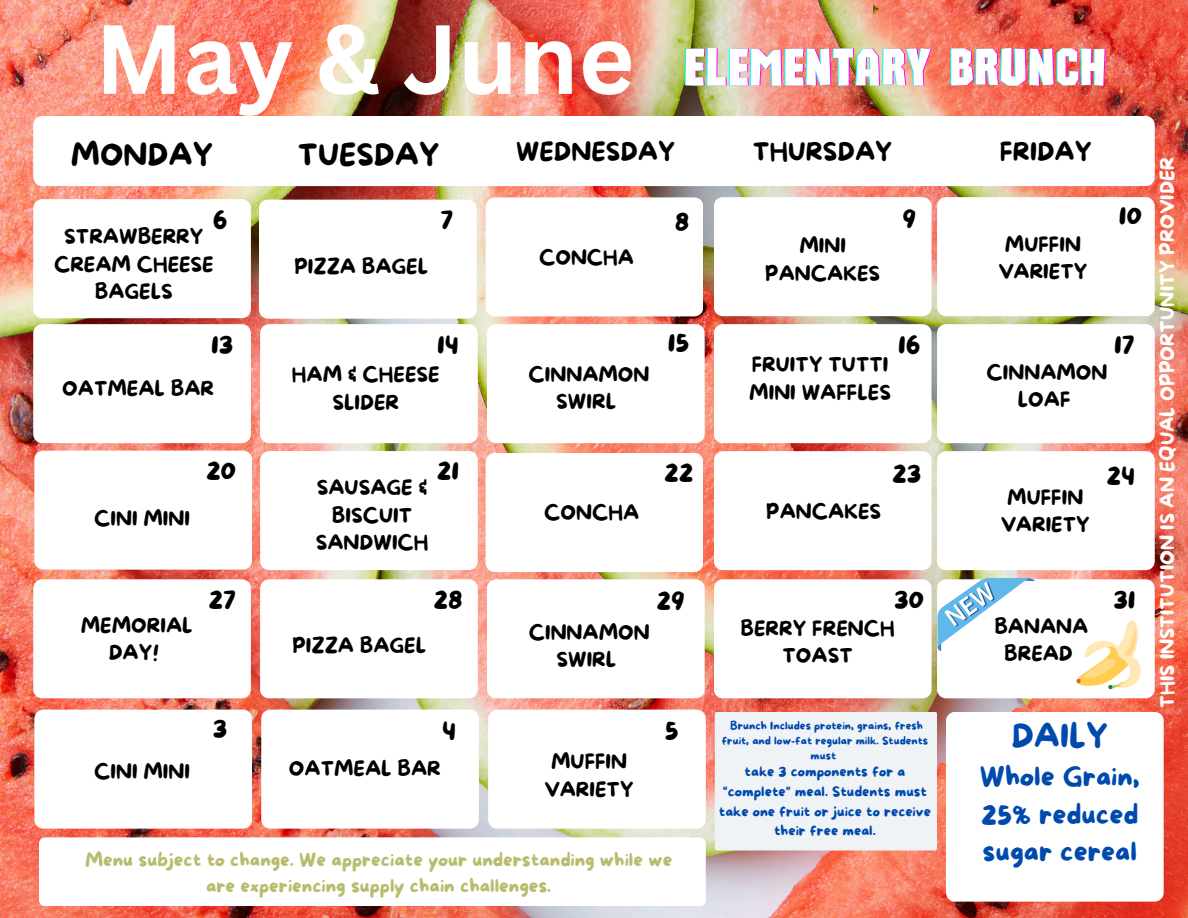
<style>
.page{position:relative;width:1188px;height:918px;background:#fff}
.page>*{position:absolute;margin:0;border:0;box-sizing:border-box;transform-origin:0 0}
.t1{font:700 96px "Canva Sans";color:#fff}
.t2{font:50.55px "Rockstone";color:#0ff}
.t3{font:32.55px "More Sugar";color:#004aad}
.t4{font:30.15px "More Sugar";color:#000}
.t5{font:27.3px/37.2px "More Sugar";color:#004aad;text-align:justify}
.t6{font:25.2px "More Sugar";color:#000}
.t7{font:20.1px/27.3px "More Sugar";color:#000;text-align:center}
.t8{font:19.2px "More Sugar";color:#fff}
.t9{font:18.75px/25.8px "More Sugar";color:#b8bc6d;text-align:center}
.t10{font:14.1px/19.5px "More Sugar";color:#004aad;text-align:center}
.t11{font:11.1px/14.9px "More Sugar";color:#004aad;text-align:center}
</style>
<div class="page">
<img style="left:0;top:0;width:1188px;height:918px">
<div style="left:715px;top:712px;width:222px;height:139px;background:#f0f3f6;border-radius:3px"></div>
<div style="left:33px;top:324px;width:218px;height:119px;background:#fff;border-radius:9px"></div>
<div style="left:260px;top:324px;width:218px;height:119px;background:#fff;border-radius:9px"></div>
<div style="left:487px;top:324px;width:218px;height:119px;background:#fff;border-radius:9px"></div>
<div style="left:486px;top:197px;width:217px;height:119px;background:#fff;border-radius:9px"></div>
<div style="left:714px;top:197px;width:218px;height:119px;background:#fff;border-radius:9px"></div>
<div style="left:937px;top:197px;width:218px;height:119px;background:#fff;border-radius:9px"></div>
<div style="left:714px;top:324px;width:218px;height:119px;background:#fff;border-radius:9px"></div>
<div style="left:937px;top:324px;width:218px;height:119px;background:#fff;border-radius:9px"></div>
<div style="left:714px;top:451px;width:218px;height:119px;background:#fff;border-radius:9px"></div>
<div style="left:937px;top:451px;width:218px;height:119px;background:#fff;border-radius:9px"></div>
<div style="left:39px;top:837px;width:667px;height:69px;background:#fff;border-radius:6px"></div>
<div style="left:33px;top:116px;width:1122px;height:70px;background:#fff;border-radius:9px"></div>
<div style="left:34px;top:451px;width:218px;height:119px;background:#fff;border-radius:9px"></div>
<div style="left:486px;top:453px;width:217px;height:119px;background:#fff;border-radius:9px"></div>
<div style="left:260px;top:451px;width:218px;height:119px;background:#fff;border-radius:9px"></div>
<div style="left:714px;top:579px;width:218px;height:119px;background:#fff;border-radius:9px"></div>
<div style="left:33px;top:579px;width:218px;height:119px;background:#fff;border-radius:9px"></div>
<div style="left:260px;top:579px;width:218px;height:119px;background:#fff;border-radius:9px"></div>
<div style="left:487px;top:579px;width:218px;height:119px;background:#fff;border-radius:9px"></div>
<div style="left:937px;top:579px;width:218px;height:119px;background:#fff;border-radius:9px"></div>
<div style="left:33px;top:199px;width:218px;height:119px;background:#fff;border-radius:9px"></div>
<div style="left:259px;top:200px;width:218px;height:119px;background:#fff;border-radius:9px"></div>
<div style="left:34px;top:710px;width:218px;height:119px;background:#fff;border-radius:9px"></div>
<div style="left:261px;top:710px;width:218px;height:119px;background:#fff;border-radius:9px"></div>
<div style="left:488px;top:710px;width:218px;height:119px;background:#fff;border-radius:9px"></div>
<div style="left:946px;top:712px;width:218px;height:190px;background:#fff;border-radius:9px"></div>
<svg style="left:937px;top:578px;width:98px;height:73px"></svg>
<svg style="left:1077px;top:620px;width:64px;height:69px"></svg>
<p class="t1" style="left:95px;top:-9px;width:541px">May &amp; June</p>
<h2 class="t2" style="left:683px;top:45px;width:424px">ELEMENTARY BRUNCH</h2>
<h4 class="t4" style="left:71px;top:138px;width:144px">MONDAY</h4>
<h6 class="t4" style="left:298px;top:138px;width:143px">TUESDAY</h6>
<h6 class="t6" style="left:516px;top:138px;width:161px">WEDNESDAY</h6>
<h6 class="t6" style="left:753px;top:138px;width:141px">THURSDAY</h6>
<p class="t6" style="left:213px;top:206px;width:16px">6</p>
<p class="t6" style="left:441px;top:206px;width:14px">7</p>
<p class="t7" style="left:54px;top:224px;width:161px">STRAWBERRY<br>CREAM CHEESE<br>BAGELS</p>
<p class="t7" style="left:294px;top:254px;width:135px">PIZZA BAGEL</p>
<p class="t6" style="left:211px;top:331px;width:24px">13</p>
<p class="t7" style="left:62px;top:376px;width:153px">OATMEAL BAR</p>
<p class="t6" style="left:437px;top:331px;width:23px">14</p>
<p class="t7" style="left:292px;top:362px;width:149px">HAM &amp; CHEESE</p>
<p class="t7" style="left:332px;top:389px;width:68px">SLIDER</p>
<p class="t7" style="left:539px;top:245px;width:97px">CONCHA</p>
<p class="t6" style="left:675px;top:208px;width:16px">8</p>
<p class="t6" style="left:902px;top:204px;width:15px">9</p>
<p class="t7" style="left:765px;top:233px;width:116px">MINI<br>PANCAKES</p>
<p class="t7" style="left:529px;top:362px;width:123px">CINNAMON<br>SWIRL</p>
<p class="t6" style="left:668px;top:329px;width:23px">15</p>
<p class="t7" style="left:752px;top:352px;width:138px">FRUITY TUTTI</p>
<p class="t7" style="left:749px;top:379px;width:143px">MINI WAFFLES</p>
<p class="t6" style="left:898px;top:331px;width:24px">16</p>
<p class="t7" style="left:94px;top:506px;width:97px">CINI MINI</p>
<p class="t6" style="left:206px;top:457px;width:32px">20</p>
<p class="t6" style="left:437px;top:457px;width:24px">21</p>
<p class="t6" style="left:664px;top:459px;width:31px">22</p>
<p class="t7" style="left:317px;top:475px;width:112px">SAUSAGE &amp;</p>
<p class="t7" style="left:332px;top:503px;width:82px">BISCUIT</p>
<p class="t7" style="left:316px;top:530px;width:114px">SANDWICH</p>
<p class="t7" style="left:544px;top:500px;width:97px">CONCHA</p>
<p class="t7" style="left:766px;top:499px;width:116px">PANCAKES</p>
<p class="t6" style="left:892px;top:460px;width:31px">23</p>
<p class="t7" style="left:81px;top:613px;width:113px">MEMORIAL<br>DAY!</p>
<p class="t6" style="left:209px;top:586px;width:29px">27</p>
<p class="t6" style="left:433px;top:586px;width:31px">28</p>
<p class="t6" style="left:657px;top:587px;width:30px">29</p>
<p class="t6" style="left:894px;top:586px;width:32px">30</p>
<p class="t7" style="left:741px;top:616px;width:155px">BERRY FRENCH<br>TOAST</p>
<p class="t7" style="left:529px;top:620px;width:123px">CINNAMON<br>SWIRL</p>
<p class="t7" style="left:292px;top:633px;width:135px">PIZZA BAGEL</p>
<p class="t7" style="left:94px;top:759px;width:97px">CINI MINI</p>
<p class="t6" style="left:213px;top:715px;width:16px">3</p>
<p class="t6" style="left:442px;top:716px;width:15px">4</p>
<p class="t6" style="left:665px;top:717px;width:15px">5</p>
<h5 class="t7" style="left:289px;top:756px;width:153px">OATMEAL BAR</h5>
<p class="t7" style="left:551px;top:749px;width:78px">MUFFIN</p>
<p class="t7" style="left:545px;top:777px;width:91px">VARIETY</p>
<p class="t11" style="left:722px;top:719px;width:208px">Brunch Includes protein, grains, fresh fruit, and low-fat regular milk. Students must</p>
<h4 class="t10" style="left:719px;top:763px;width:214px">take 3 components for a "complete" meal. Students must take one fruit or juice to receive their free meal.</h4>
<p class="t9" style="left:85px;top:848px;width:589px">Menu subject to change. We appreciate your understanding while we are experiencing supply chain challenges.</p>
<p class="t6" style="left:1000px;top:138px;width:94px">FRIDAY</p>
<p class="t7" style="left:1005px;top:231px;width:78px">MUFFIN</p>
<p class="t7" style="left:998px;top:259px;width:91px">VARIETY</p>
<p class="t6" style="left:1119px;top:201px;width:25px">10</p>
<p class="t7" style="left:987px;top:360px;width:123px">CINNAMON<br>LOAF</p>
<p class="t6" style="left:1114px;top:331px;width:22px">17</p>
<p class="t7" style="left:1007px;top:485px;width:78px">MUFFIN</p>
<p class="t7" style="left:1001px;top:512px;width:91px">VARIETY</p>
<p class="t6" style="left:1106px;top:461px;width:30px">24</p>
<p class="t7" style="left:994px;top:614px;width:95px">BANANA<br>BREAD</p>
<p class="t6" style="left:1113px;top:586px;width:24px">31</p>
<h2 class="t3" style="left:1011px;top:718px;width:98px">DAILY</h2>
<h2 class="t5" style="left:980px;top:760px;width:162px">Whole Grain, 25% reduced sugar cereal</h2>
<p class="t8" style="left:1157px;top:708px;width:552px;rotate:-90deg">THIS INSTITUTION IS AN EQUAL OPPORTUNITY PROVIDER</p>
</div>
